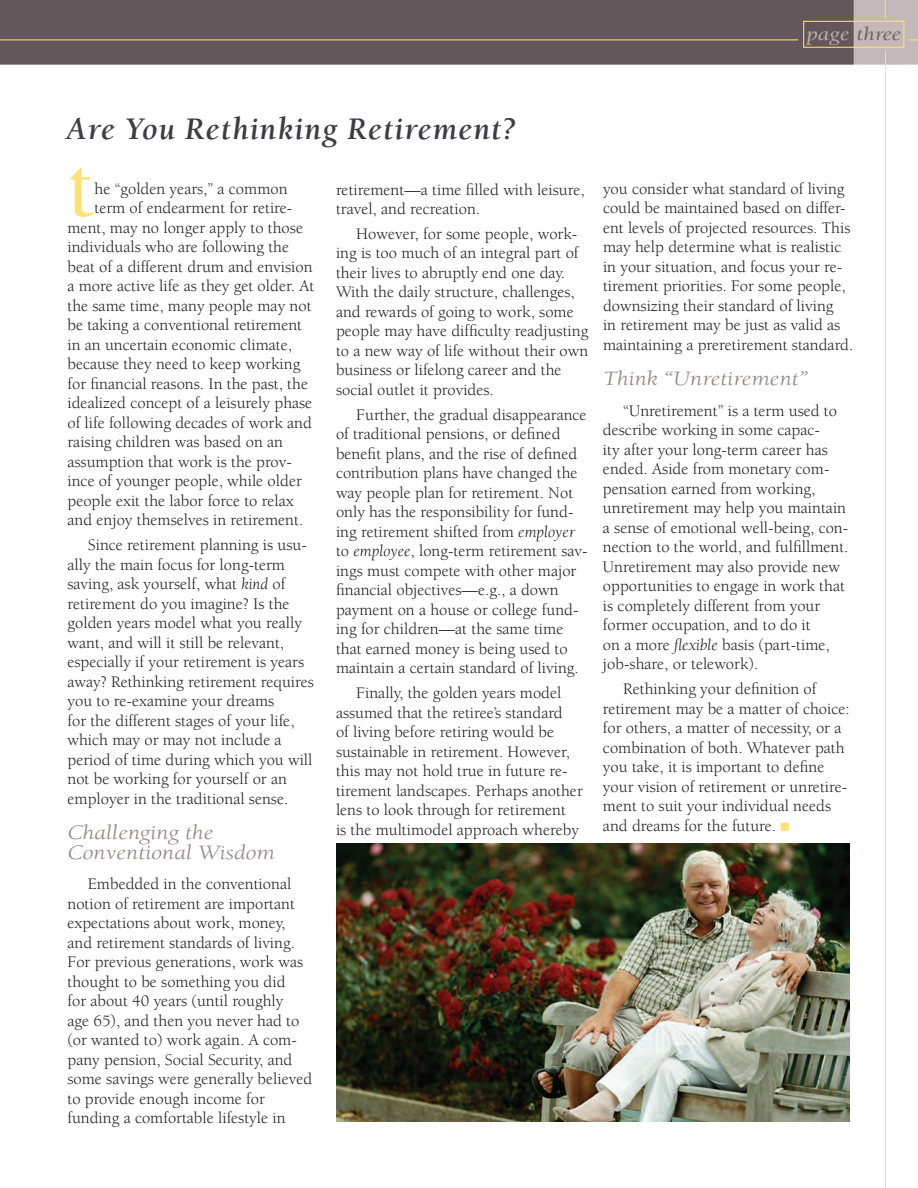
<style>
.page{position:relative;width:918px;height:1188px;background:#fff}
.page>*{position:absolute;margin:0;border:0;box-sizing:border-box;transform-origin:0 0}
.t1{font:500 90px "Berkeley";color:#ffe275}
.t2{font:italic 700 32.25px "Berkeley";letter-spacing:.03em;color:#3e3c44}
.t3{font:italic 21px/19.5px "Berkeley";color:#938586;scale:1.2 1}
.t4{font:italic 19.5px "Berkeley";letter-spacing:-.01em;color:#726668;scale:1.2 1}
.t5{font:16.5px/19.5px "Berkeley";color:#231f20}
.s1{color:#b9aead}
.s2{font-style:italic}
</style>
<div class="page">
<div style="left:0;top:0;width:853px;height:65px;background:#63575b"></div>
<hr style="left:0;top:39px;width:798px;height:1px;background:#ffe275">
<div style="left:803px;top:21px;width:101px;height:27px;border:1px solid #ffe275"></div>
<svg style="left:853px;top:0;width:65px;height:65px"></svg>
<img style="left:336px;top:844px;width:513px;height:277px">
<hr style="left:885px;top:51px;width:1px;height:1137px;background:#ffe275">
<p class="t4" style="left:807px;top:24px;width:80px"><span class="s1">page</span> three</p>
<h2 class="t2" style="left:66px;top:111px;width:452px">Are You Rethinking Retirement?</h2>
<h1 class="t1" style="left:66px;top:140px;width:29px">t</h1>
<p class="t5" style="left:95px;top:179px;width:195px">he “golden years,” a common</p>
<p class="t5" style="left:95px;top:199px;width:199px">term of endearment for retire-</p>
<p class="t5" style="left:68px;top:218px;width:237px">ment, may no longer apply to those</p>
<p class="t5" style="left:68px;top:238px;width:223px">individuals who are following the</p>
<p class="t5" style="left:68px;top:257px;width:247px">beat of a different drum and envision</p>
<p class="t5" style="left:68px;top:277px;width:248px">a more active life as they get older. At</p>
<p class="t5" style="left:68px;top:296px;width:246px">the same time, many people may not</p>
<p class="t5" style="left:68px;top:316px;width:236px">be taking a conventional retirement</p>
<p class="t5" style="left:68px;top:335px;width:226px">in an uncertain economic climate,</p>
<p class="t5" style="left:68px;top:355px;width:234px">because they need to keep working</p>
<p class="t5" style="left:68px;top:374px;width:242px">for financial reasons. In the past, the</p>
<p class="t5" style="left:68px;top:394px;width:246px">idealized concept of a leisurely phase</p>
<p class="t5" style="left:68px;top:413px;width:246px">of life following decades of work and</p>
<p class="t5" style="left:68px;top:433px;width:217px">raising children was based on an</p>
<p class="t5" style="left:68px;top:452px;width:226px">assumption that work is the prov-</p>
<p class="t5" style="left:68px;top:472px;width:236px">ince of younger people, while older</p>
<p class="t5" style="left:68px;top:491px;width:228px">people exit the labor force to relax</p>
<p class="t5" style="left:68px;top:511px;width:237px">and enjoy themselves in retirement.</p>
<p class="t5" style="left:68px;top:536px;width:248px;text-indent:20px">Since retirement planning is usu&shy;ally the main focus for long-term saving, ask yourself, what <span class="s2">kind</span> of retirement do you imagine? Is the golden years model what you really want, and will it still be relevant, especially if your retirement is years away? Rethinking retirement requires you to re-examine your dreams<br>for the different stages of your life, which may or may not include a period of time during which you will not be working for yourself or an employer in the traditional sense.</p>
<p class="t3" style="left:68px;top:824px;width:174px">Challenging the<br>Conventional Wisdom</p>
<p class="t5" style="left:67px;top:875px;width:246px;text-indent:20px">Embedded in the conventional notion of retirement are important expectations about work, money, and retirement standards of living.<br>For previous generations, work was thought to be something you did<br>for about 40 years (until roughly<br>age 65), and then you never had to (or wanted to) work again. A com&shy;pany pension, Social Security, and some savings were generally believed to provide enough income for funding a comfortable lifestyle in</p>
<p class="t5" style="left:336px;top:180px;width:250px">retirement—a time filled with leisure, travel, and recreation.</p>
<p class="t5" style="left:336px;top:224px;width:254px;text-indent:20px">However, for some people, work&shy;ing is too much of an integral part of their lives to abruptly end one day.<br>With the daily structure, challenges, and rewards of going to work, some people may have difficulty readjusting to a new way of life without their own business or lifelong career and the social outlet it provides.</p>
<p class="t5" style="left:336px;top:405px;width:253px;text-indent:20px">Further, the gradual disappearance of traditional pensions, or defined benefit plans, and the rise of defined contribution plans have changed the way people plan for retirement. Not only has the responsibility for fund&shy;ing retirement shifted from <span class="s2">employer </span>to <span class="s2">employee</span>, long-term retirement sav&shy;ings must compete with other major financial objectives—e.g., a down payment on a house or college fund&shy;ing for children—at the same time that earned money is being used to maintain a certain standard of living.</p>
<p class="t5" style="left:336px;top:684px;width:248px;text-indent:20px">Finally, the golden years model assumed that the retiree’s standard<br>of living before retiring would be sustainable in retirement. However, this may not hold true in future re&shy;tirement landscapes. Perhaps another lens to look through for retirement<br>is the multimodel approach whereby</p>
<p class="t5" style="left:603px;top:179px;width:252px">you consider what standard of living could be maintained based on differ&shy;ent levels of projected resources. This may help determine what is realistic in your situation, and focus your re&shy;tirement priorities. For some people, downsizing their standard of living<br>in retirement may be just as valid as maintaining a preretirement standard.</p>
<p class="t3" style="left:603px;top:370px;width:172px">Think “Unretirement”</p>
<p class="t5" style="left:603px;top:401px;width:247px;text-indent:20px">“Unretirement” is a term used to describe working in some capac-<br>ity after your long-term career has ended. Aside from monetary com&shy;pensation earned from working, unretirement may help you maintain a sense of emotional well-being, con&shy;nection to the world, and fulfillment.<br>Unretirement may also provide new opportunities to engage in work that is completely different from your former occupation, and to do it<br>on a more <span class="s2">flexible</span> basis (part-time, job-share, or telework).</p>
<p class="t5" style="left:603px;top:680px;width:248px;text-indent:20px">Rethinking your definition of retirement may be a matter of choice: for others, a matter of necessity, or a combination of both. Whatever path you take, it is important to define your vision of retirement or unretire&shy;ment to suit your individual needs and dreams for the future.</p>
</div>
